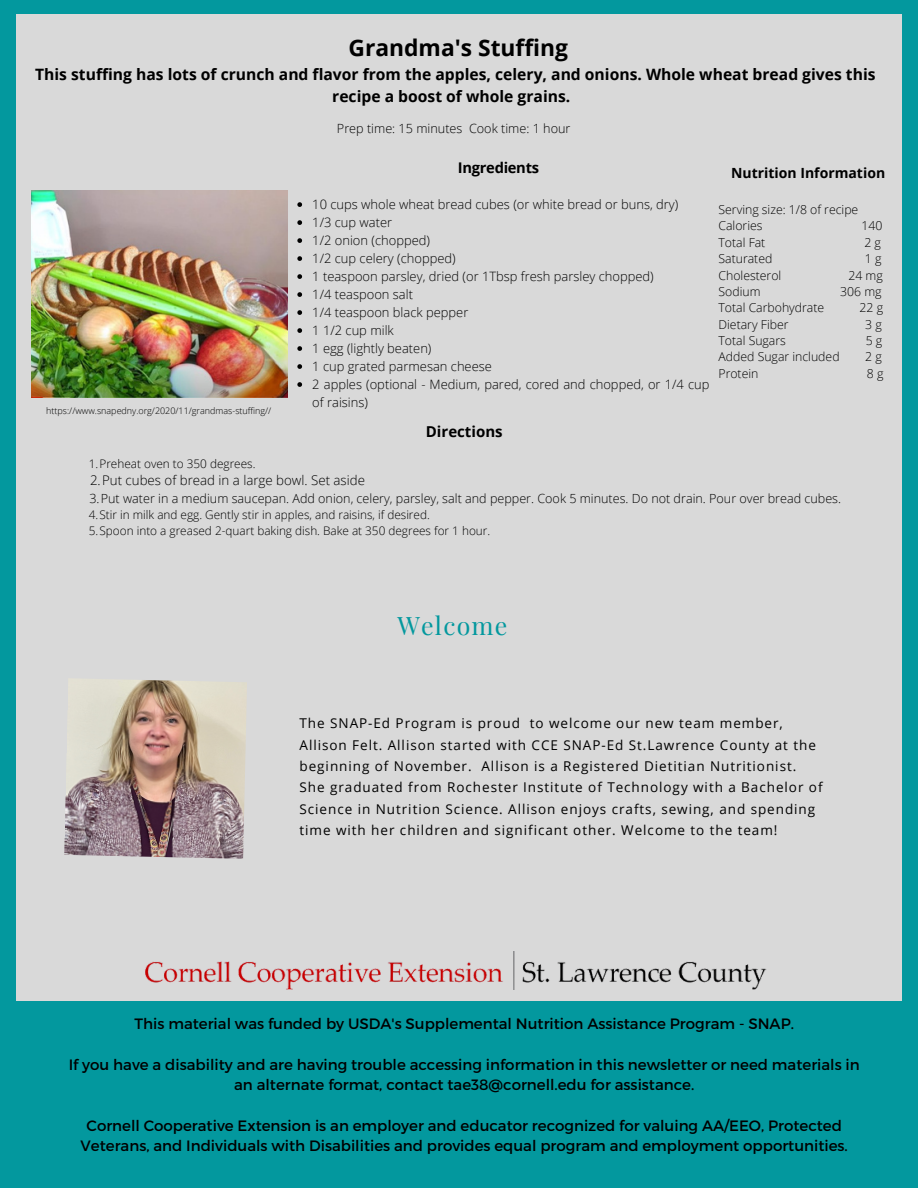
<style>
.page{position:relative;width:918px;height:1188px;background:#03989e}
.page>*{position:absolute;margin:0;border:0;box-sizing:border-box;transform-origin:0 0}
.t1{font:24.9px "Playfair Display";letter-spacing:.05em;color:#03989e}
.t2{font:700 22.8px "Open Sans";color:#000}
.t3{font:700 15.6px/21.8px "Open Sans";color:#000;text-align:center}
.t4{font:15px/20.2px "Montserrat";color:#000;text-align:center}
.t5{font:700 15px "Open Sans";color:#000}
.t6{font:700 14.7px "Open Sans";letter-spacing:-.02em;color:#000}
.t7{font:700 13.95px "Open Sans";color:#000}
.t8{font:13.5px/21.3px "Open Sans";letter-spacing:.07em;color:#000}
.t9{font:300 13.35px "Open Sans";color:#000}
.t10{font:300 12.9px/18px "Open Sans";color:#000}
.t11{font:300 12.6px "Open Sans";color:#000}
.t12{font:300 12.3px "Open Sans";color:#000}
.t13{font:300 11.85px "Open Sans";color:#000}
.t14{font:300 9px "Open Sans";color:#000}
</style>
<div class="page">
<div style="left:16px;top:14px;width:886px;height:987px;background:#d9d9d9"></div>
<img style="left:145px;top:951px;width:622px;height:39px">
<img style="left:31px;top:190px;width:257px;height:207px">
<img style="left:64px;top:679px;width:183px;height:180px">
<svg style="left:297px;top:202px;width:5px;height:5px"></svg>
<svg style="left:297px;top:220px;width:5px;height:5px"></svg>
<svg style="left:297px;top:238px;width:5px;height:5px"></svg>
<svg style="left:297px;top:256px;width:5px;height:5px"></svg>
<svg style="left:297px;top:274px;width:5px;height:5px"></svg>
<svg style="left:297px;top:292px;width:5px;height:5px"></svg>
<svg style="left:297px;top:310px;width:5px;height:5px"></svg>
<svg style="left:297px;top:328px;width:5px;height:5px"></svg>
<svg style="left:297px;top:346px;width:5px;height:5px"></svg>
<svg style="left:297px;top:364px;width:5px;height:5px"></svg>
<svg style="left:297px;top:382px;width:5px;height:5px"></svg>
<p class="t2" style="left:349px;top:31px;width:221px">Grandma's Stuffing</p>
<p class="t3" style="left:35px;top:63px;width:842px">This stuffing has lots of crunch and flavor from the apples, celery, and onions. Whole wheat bread gives this recipe a boost of whole grains.</p>
<p class="t11" style="left:337px;top:120px;width:235px">Prep time: 15 minutes Cook time: 1 hour</p>
<p class="t7" style="left:731px;top:163px;width:156px">Nutrition Information</p>
<p class="t12" style="left:719px;top:201px;width:141px">Serving size: 1/8 of recipe</p>
<p class="t12" style="left:719px;top:217px;width:46px">Calories</p>
<p class="t12" style="left:861px;top:217px;width:22px">140</p>
<p class="t12" style="left:719px;top:234px;width:48px">Total Fat</p>
<p class="t12" style="left:864px;top:234px;width:18px">2 g</p>
<p class="t12" style="left:719px;top:250px;width:55px">Saturated</p>
<p class="t12" style="left:865px;top:250px;width:18px">1 g</p>
<p class="t12" style="left:719px;top:266px;width:64px">Cholesterol</p>
<p class="t12" style="left:848px;top:266px;width:36px">24 mg</p>
<p class="t12" style="left:719px;top:283px;width:43px">Sodium</p>
<p class="t12" style="left:840px;top:283px;width:43px">306 mg</p>
<p class="t12" style="left:719px;top:299px;width:107px">Total Carbohydrate</p>
<p class="t12" style="left:860px;top:299px;width:25px">22 g</p>
<p class="t12" style="left:719px;top:316px;width:72px">Dietary Fiber</p>
<p class="t12" style="left:865px;top:316px;width:18px">3 g</p>
<p class="t12" style="left:719px;top:332px;width:69px">Total Sugars</p>
<p class="t12" style="left:866px;top:332px;width:18px">5 g</p>
<p class="t12" style="left:719px;top:348px;width:123px">Added Sugar included</p>
<p class="t12" style="left:865px;top:348px;width:18px">2 g</p>
<p class="t12" style="left:719px;top:365px;width:41px">Protein</p>
<p class="t12" style="left:867px;top:365px;width:18px">8 g</p>
<p class="t6" style="left:458px;top:158px;width:83px">Ingredients</p>
<p class="t10" style="left:312px;top:195px;width:368px">10 cups whole wheat bread cubes (or white bread or buns, dry)</p>
<p class="t10" style="left:312px;top:213px;width:81px">1/3 cup water</p>
<p class="t10" style="left:312px;top:231px;width:119px">1/2 onion (chopped)</p>
<p class="t10" style="left:312px;top:249px;width:145px">1/2 cup celery (chopped)</p>
<p class="t10" style="left:312px;top:267px;width:343px">1 teaspoon parsley, dried (or 1Tbsp fresh parsley chopped)</p>
<p class="t10" style="left:312px;top:285px;width:102px">1/4 teaspoon salt</p>
<p class="t10" style="left:312px;top:303px;width:158px">1/4 teaspoon black pepper</p>
<p class="t10" style="left:312px;top:321px;width:83px">1 1/2 cup milk</p>
<p class="t10" style="left:312px;top:339px;width:121px">1 egg (lightly beaten)</p>
<p class="t10" style="left:312px;top:357px;width:181px">1 cup grated parmesan cheese</p>
<p class="t10" style="left:312px;top:375px;width:399px">2 apples (optional - Medium, pared, cored and chopped, or 1/4 cup of raisins)</p>
<p class="t14" style="left:46px;top:404px;width:227px">https://www.snapedny.org/2020/11/grandmas-stuffing//</p>
<p class="t5" style="left:426px;top:421px;width:78px">Directions</p>
<p class="t13" style="left:89px;top:455px;width:168px">1.Preheat oven to 350 degrees.</p>
<p class="t9" style="left:90px;top:471px;width:276px">2.Put cubes of bread in a large bowl. Set aside</p>
<p class="t11" style="left:89px;top:490px;width:753px">3.Put water in a medium saucepan. Add onion, celery, parsley, salt and pepper. Cook 5 minutes. Do not drain. Pour over bread cubes.</p>
<p class="t13" style="left:89px;top:507px;width:343px">4.Stir in milk and egg. Gently stir in apples, and raisins, if desired.</p>
<p class="t13" style="left:89px;top:523px;width:403px">5.Spoon into a greased 2-quart baking dish. Bake at 350 degrees for 1 hour.</p>
<p class="t1" style="left:397px;top:608px;width:112px">Welcome</p>
<p class="t8" style="left:300px;top:712px;width:525px">The SNAP-Ed Program is proud to welcome our new team member, Allison Felt. Allison started with CCE SNAP-Ed St.Lawrence County at the beginning of November. Allison is a Registered Dietitian Nutritionist.<br>She graduated from Rochester Institute of Technology with a Bachelor of Science in Nutrition Science. Allison enjoys crafts, sewing, and spending time with her children and significant other. Welcome to the team!</p>
<p class="t4" style="left:135px;top:1013px;width:661px">This material was funded by USDA's Supplemental Nutrition Assistance Program - SNAP.</p>
<p class="t4" style="left:69px;top:1054px;width:793px">If you have a disability and are having trouble accessing information in this newsletter or need materials in an alternate format, contact tae38@cornell.edu for assistance.</p>
<p class="t4" style="left:81px;top:1114px;width:769px">Cornell Cooperative Extension is an employer and educator recognized for valuing AA/EEO, Protected<br>Veterans, and Individuals with Disabilities and provides equal program and employment opportunities.</p>
</div>
